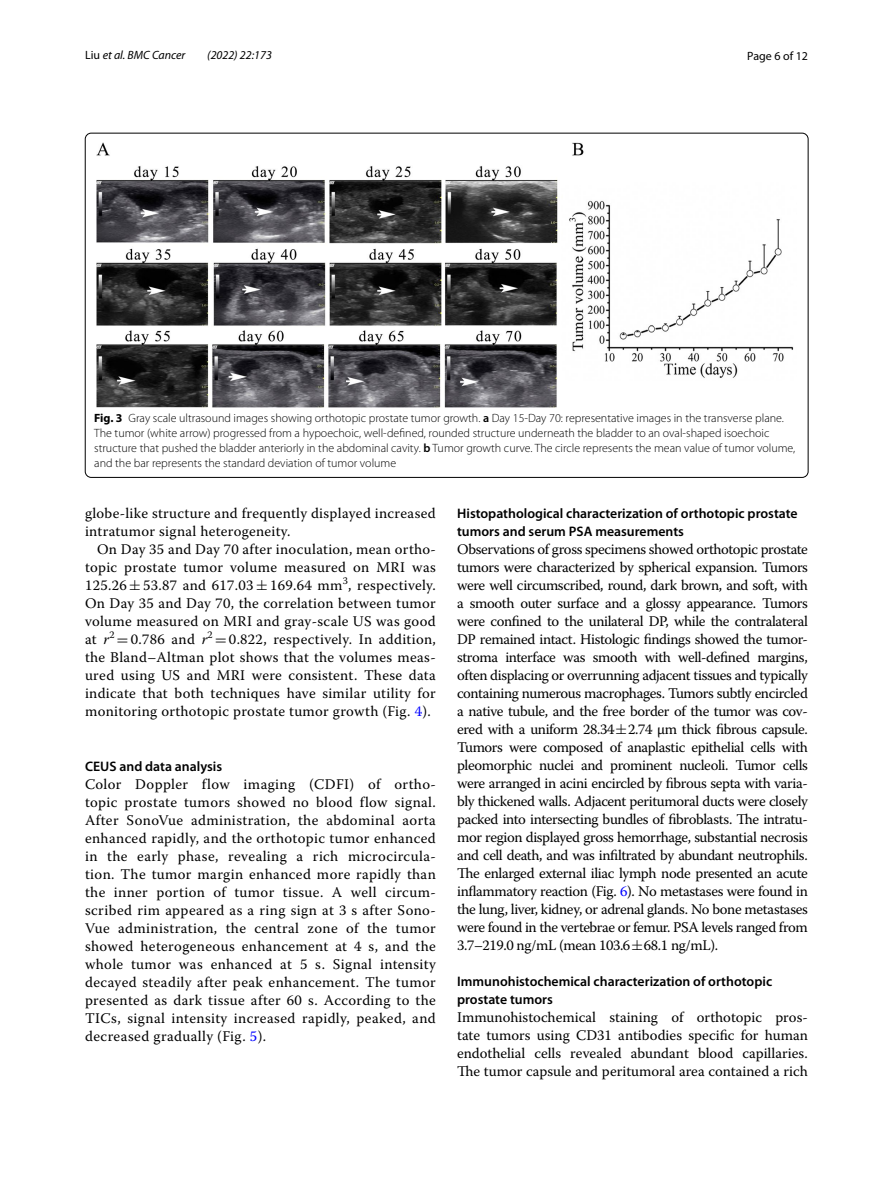
<style>
.page{position:relative;width:893px;height:1187px;background:#fff}
.page>*{position:absolute;margin:0;border:0;box-sizing:border-box;transform-origin:0 0}
.t1{font:14.7px/18px "Warnock Pro";letter-spacing:.02em;color:#000;text-align:justify}
.t2{font:600 13.8px/18px "Myriad Pro";color:#000}
.t3{font:300 12px/15px "Myriad Pro";color:#000}
.t4{font:italic 12px "Myriad Pro";color:#000}
.t5{font:12px "Myriad Pro";color:#000}
.s1{font-style:normal}
.s2{font-weight:700}
.s3{font-weight:600}
.s4{font-family:"MTSY"}
.s5{font-style:italic}
.s6{color:#00f}
</style>
<div class="page">
<img style="left:96px;top:142px;width:698px;height:265px">
<p class="t4" style="left:85px;top:48px;width:102px"><span class="s1">Liu</span> et al. BMC Cancer</p>
<p class="t4" style="left:207px;top:48px;width:66px">(2022) 22:173</p>
<p class="t5" style="left:747px;top:48px;width:62px">Page 6 of 12</p>
<p class="t3" style="left:94px;top:411px;width:703px"><span class="s2">Fig. 3</span> Gray scale ultrasound images showing orthotopic prostate tumor growth. <span class="s3">a</span> Day 15-Day 70: representative images in the transverse plane.<br>The tumor (white arrow) progressed from a hypoechoic, well-defined, rounded structure underneath the bladder to an oval-shaped isoechoic structure that pushed the bladder anteriorly in the abdominal cavity. <span class="s3">b</span> Tumor growth curve. The circle represents the mean value of tumor volume, and the bar represents the standard deviation of tumor volume</p>
<p class="t1" style="left:85px;top:504px;width:352px">globe-like structure and frequently displayed increased intratumor signal heterogeneity.</p>
<p class="t1" style="left:85px;top:540px;width:352px;text-indent:12px">On Day 35 and Day 70 after inoculation, mean ortho&shy;topic prostate tumor volume measured on MRI was 125.26 <span class="s4">±</span> 53.87 and 617.03 <span class="s4">±</span> 169.64 mm<sup>3</sup>, respectively.<br>On Day 35 and Day 70, the correlation between tumor volume measured on MRI and gray-scale US was good at <span class="s5">r</span><sup>2</sup> <span class="s4">=</span> 0.786 and <span class="s5">r</span><sup>2</sup> <span class="s4">=</span> 0.822, respectively. In addition, the Bland–Altman plot shows that the volumes meas&shy;ured using US and MRI were consistent. These data indicate that both techniques have similar utility for monitoring orthotopic prostate tumor growth (Fig. <span class="s6">4</span>).</p>
<p class="t2" style="left:85px;top:756px;width:139px">CEUS and data analysis</p>
<p class="t1" style="left:85px;top:774px;width:352px">Color Doppler flow imaging (CDFI) of ortho&shy;topic prostate tumors showed no blood flow signal.<br>After SonoVue administration, the abdominal aorta enhanced rapidly, and the orthotopic tumor enhanced in the early phase, revealing a rich microcircula&shy;tion. The tumor margin enhanced more rapidly than the inner portion of tumor tissue. A well circum&shy;scribed rim appeared as a ring sign at 3 s after Sono-Vue administration, the central zone of the tumor showed heterogeneous enhancement at 4 s, and the whole tumor was enhanced at 5 s. Signal intensity decayed steadily after peak enhancement. The tumor presented as dark tissue after 60 s. According to the TICs, signal intensity increased rapidly, peaked, and decreased gradually (Fig. <span class="s6">5</span>).</p>
<p class="t2" style="left:457px;top:503px;width:342px">Histopathological characterization of orthotopic prostate tumors and serum PSA measurements</p>
<p class="t1" style="left:457px;top:539px;width:352px">Observations of gross specimens showed orthotopic prostate tumors were characterized by spherical expansion. Tumors were well circumscribed, round, dark brown, and soft, with a smooth outer surface and a glossy appearance. Tumors were confined to the unilateral DP, while the contralateral DP remained intact. Histologic findings showed the tumor&shy;stroma interface was smooth with well-defined margins, often displacing or overrunning adjacent tissues and typically containing numerous macrophages. Tumors subtly encircled a native tubule, and the free border of the tumor was cov&shy;ered with a uniform 28.34<span class="s4">±</span>2.74 μm thick fibrous capsule.<br>Tumors were composed of anaplastic epithelial cells with pleomorphic nuclei and prominent nucleoli. Tumor cells were arranged in acini encircled by fibrous septa with varia&shy;bly thickened walls. Adjacent peritumoral ducts were closely packed into intersecting bundles of fibroblasts. The intratu&shy;mor region displayed gross hemorrhage, substantial necrosis and cell death, and was infiltrated by abundant neutrophils.<br>The enlarged external iliac lymph node presented an acute inflammatory reaction (Fig. <span class="s6">6</span>). No metastases were found in the lung, liver, kidney, or adrenal glands. No bone metastases were found in the vertebrae or femur. PSA levels ranged from 3.7–219.0 ng/mL (mean 103.6<span class="s4">±</span>68.1 ng/mL).</p>
<p class="t2" style="left:457px;top:971px;width:317px">Immunohistochemical characterization of orthotopic prostate tumors</p>
<p class="t1" style="left:457px;top:1007px;width:352px">Immunohistochemical staining of orthotopic pros&shy;tate tumors using CD31 antibodies specific for human endothelial cells revealed abundant blood capillaries.<br>The tumor capsule and peritumoral area contained a rich</p>
</div>
